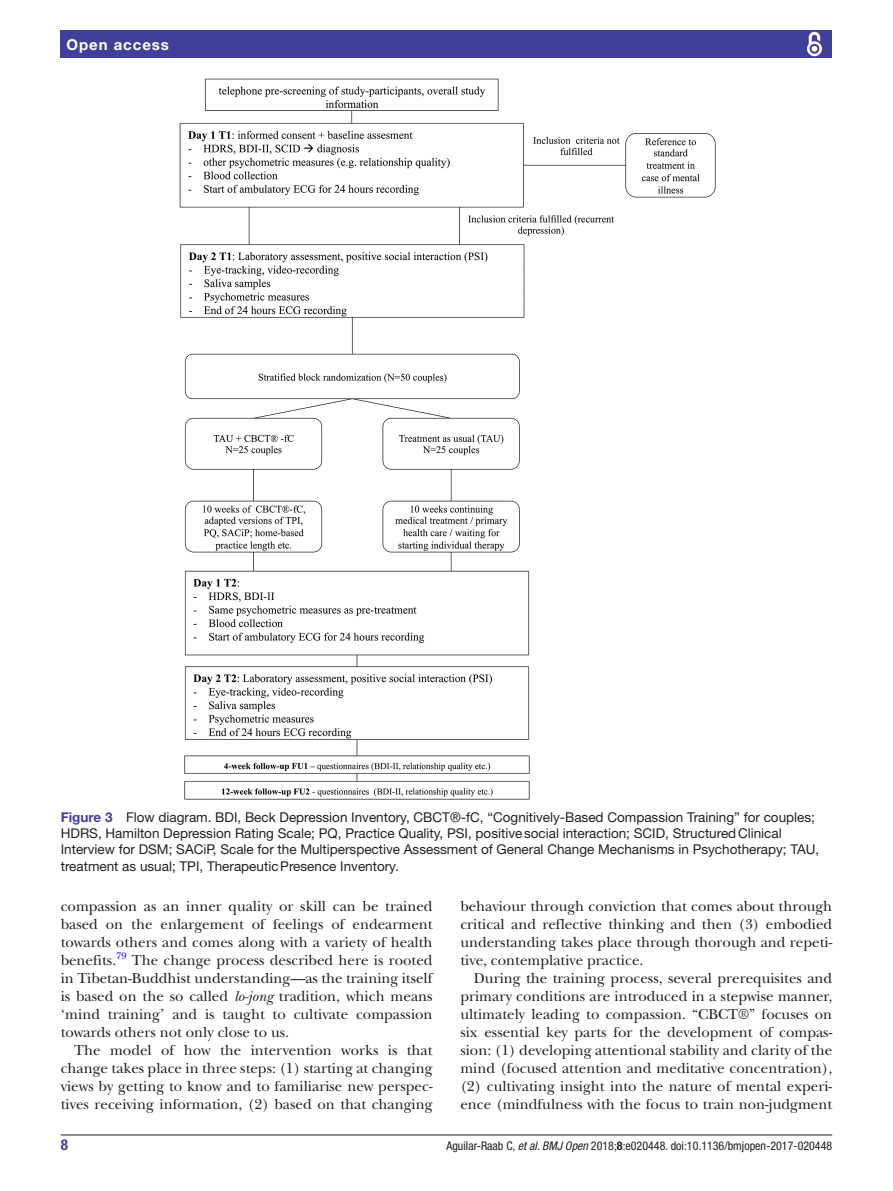
<style>
.page{position:relative;width:893px;height:1191px;background:#fff}
.page>*{position:absolute;margin:0;border:0;box-sizing:border-box;transform-origin:0 0}
.t1{font:15px/18px "New Baskerville";color:#231f20;text-align:justify}
.t2{font:700 15px "Helvetica Neue LT Std";letter-spacing:.065em;color:#fff}
.t3{font:700 condensed 15px "Helvetica Neue LT Std";color:#414099}
.t4{font:13.5px/16.2px "Helvetica Neue LT Std";color:#231f20}
.t5{font:condensed 12px "Helvetica Neue LT Std";color:#231f20}
.t6{font:9.9px "New Baskerville";color:#00f}
.s1{font-weight:700;color:#414099}
.s2{font-style:italic}
.s3{font-weight:700}
</style>
<div class="page">
<hr style="left:61px;top:1134px;width:771px;height:1px;background:#231f20">
<div style="left:61px;top:31px;width:771px;height:27px;background:#414099"></div>
<svg style="left:807px;top:31px;width:15px;height:26px"></svg>
<img style="left:179px;top:78px;width:537px;height:722px">
<p class="t2" style="left:66px;top:35px;width:104px">Open access</p>
<p class="t4" style="left:61px;top:809px;width:760px"><span class="s1">Figure 3</span> Flow diagram. BDI, Beck Depression Inventory, CBCT®-fC, “Cognitively-Based Compassion Training” for couples; HDRS, Hamilton Depression Rating Scale; PQ, Practice Quality, PSI, positivesocial interaction; SCID, StructuredClinical Interview for DSM; SACiP, Scale for the Multiperspective Assessment of General Change Mechanisms in Psychotherapy; TAU, treatment as usual; TPI, TherapeuticPresence Inventory.</p>
<p class="t1" style="left:61px;top:897px;width:373px">compassion as an inner quality or skill can be trained based on the enlargement of feelings of endearment towards others and comes along with a variety of health benefits.</p>
<p class="t6" style="left:116px;top:949px;width:12px">79</p>
<p class="t1" style="left:61px;top:951px;width:373px;text-indent:71px">The change process described here is rooted in Tibetan-Buddhist understanding—as the training itself is based on the so called <span class="s2">lo-jong</span> tradition, which means ‘mind training’ and is taught to cultivate compassion towards others not only close to us.</p>
<p class="t1" style="left:61px;top:1041px;width:373px;text-indent:14px">The model of how the intervention works is that change takes place in three steps: (1) starting at changing views by getting to know and to familiarise new perspec&shy;tives receiving information, (2) based on that changing</p>
<p class="t1" style="left:460px;top:897px;width:373px">behaviour through conviction that comes about through critical and reflective thinking and then (3) embodied understanding takes place through thorough and repeti&shy;tive, contemplative practice.</p>
<p class="t1" style="left:460px;top:969px;width:373px;text-indent:14px">During the training process, several prerequisites and primary conditions are introduced in a stepwise manner, ultimately leading to compassion. “CBCT®” focuses on six essential key parts for the development of compas&shy;sion: (1) developing attentional stability and clarity of the mind (focused attention and meditative concentration), (2) cultivating insight into the nature of mental experi&shy;ence (mindfulness with the focus to train non-judgment</p>
<p class="t3" style="left:61px;top:1135px;width:9px">8</p>
<p class="t5" style="left:446px;top:1138px;width:387px">Aguilar-Raab C, <span class="s2">et al</span>. <span class="s2">BMJ Open</span> 2018;<span class="s3">8</span>:e020448. doi:10.1136/bmjopen-2017-020448</p>
</div>
